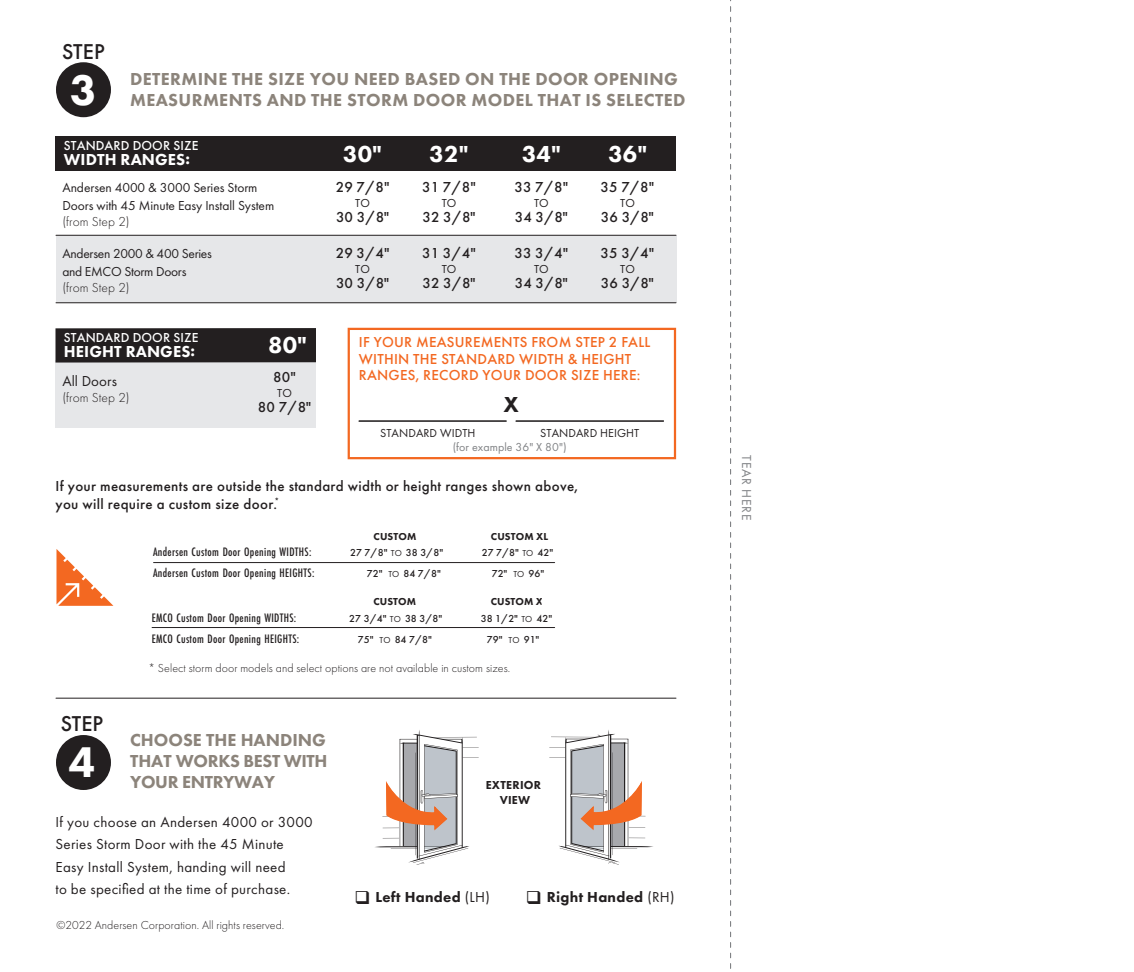
<style>
.page{position:relative;width:1134px;height:972px;background:#fff}
.page>*{position:absolute;margin:0;border:0;box-sizing:border-box;transform-origin:0 0}
.t1{font:800 44.55px "Futura PT";color:#fff}
.t2{font:800 24px "Futura PT";letter-spacing:.005em;color:#fff}
.t3{font:800 22.5px "Futura PT";color:#231f20}
.t4{font:500 22.35px "Futura PT";color:#231f20}
.t5{font:800 18px/21px "Futura PT";letter-spacing:.02em;color:#8c847b}
.t6{font:800 16.5px "Futura PT";letter-spacing:.005em;color:#fff}
.t7{font:500 15px/18px "Futura PT";letter-spacing:.02em;color:#231f20}
.t8{font:15px/22.5px "Futura PT";letter-spacing:.02em;color:#231f20}
.t9{font:500 15px/16.5px "Futura PT";letter-spacing:.015em;color:#f36821}
.t10{font:800 15px "Futura PT";letter-spacing:.02em;color:#231f20}
.t11{font:13.5px/18px "Futura PT";letter-spacing:-.005em;color:#231f20}
.t12{font:300 13.5px "Futura PT";letter-spacing:.005em;color:#231f20}
.t13{font:500 13.5px "Futura PT";letter-spacing:.005em;color:#fff}
.t14{font:13.5px "Futura PT";letter-spacing:.05em;color:#808285}
.t15{font:500 12.75px "Futura PT Cond";letter-spacing:.025em;color:#231f20}
.t16{font:300 12px "Futura PT";letter-spacing:.005em;color:#231f20}
.t17{font:12px "Futura PT";letter-spacing:.005em;color:#231f20}
.t18{font:12px "Futura PT";letter-spacing:.005em;color:#808285}
.t19{font:800 12px/14.4px "Futura PT";letter-spacing:.02em;color:#231f20;text-align:center}
.t20{font:500 10.5px "Futura PT";color:#231f20}
.t21{font:800 10.5px "Futura PT";letter-spacing:.015em;color:#231f20}
.s1{font-weight:400;font-size:9px}
.s2{font-weight:400}
</style>
<div class="page">
<div style="left:56px;top:235px;width:620px;height:68px;background:#e6e7e9"></div>
<div style="left:56px;top:360px;width:260px;height:67px;background:#e6e7e9"></div>
<div style="left:348px;top:328px;width:328px;height:131px;border:2px solid #f36821"></div>
<div style="left:56px;top:137px;width:620px;height:34px;background:#231f20"></div>
<div style="left:56px;top:62px;width:55px;height:55px;background:#231f20;border-radius:50%"></div>
<div style="left:56px;top:735px;width:55px;height:55px;background:#231f20;border-radius:50%"></div>
<div style="left:55px;top:328px;width:261px;height:35px;background:#231f20"></div>
<hr style="left:359px;top:420px;width:148px;height:2px;background:#231f20">
<hr style="left:516px;top:420px;width:148px;height:2px;background:#231f20">
<svg style="left:57px;top:549px;width:56px;height:57px"></svg>
<hr style="left:154px;top:562px;width:401px;height:1px;background:#231f20">
<hr style="left:56px;top:698px;width:620px;height:1px;background:#231f20">
<hr style="left:56px;top:302px;width:620px;height:1px;background:#231f20">
<hr style="left:56px;top:235px;width:620px;height:1px;background:#231f20">
<svg style="left:730px;top:0;width:1px;height:969px"></svg>
<hr style="left:152px;top:627px;width:403px;height:1px;background:#231f20">
<svg style="left:549px;top:562px;width:105px;height:303px"></svg>
<svg style="left:374px;top:562px;width:105px;height:303px"></svg>
<h3 class="t4" style="left:62px;top:38px;width:44px">STEP</h3>
<h1 class="t1" style="left:70px;top:62px;width:28px">3</h1>
<p class="t5" style="left:130px;top:68px;width:557px">DETERMINE THE SIZE YOU NEED BASED ON THE DOOR OPENING<br>MEASURMENTS AND THE STORM DOOR MODEL THAT IS SELECTED</p>
<p class="t13" style="left:64px;top:138px;width:136px">STANDARD DOOR SIZE</p>
<p class="t6" style="left:64px;top:150px;width:128px">WIDTH RANGES:</p>
<h2 class="t2" style="left:343px;top:139px;width:40px">30"</h2>
<p class="t7" style="left:336px;top:178px;width:55px">29 7/8"</p>
<p class="t17" style="left:355px;top:196px;width:16px">TO</p>
<p class="t7" style="left:336px;top:208px;width:55px">30 3/8"</p>
<p class="t11" style="left:62px;top:178px;width:213px">Andersen 4000 &amp; 3000 Series Storm<br>Doors with 45 Minute Easy Install System</p>
<p class="t12" style="left:62px;top:214px;width:69px">(from Step 2)</p>
<p class="t11" style="left:62px;top:244px;width:151px">Andersen 2000 &amp; 400 Series and EMCO Storm Doors</p>
<p class="t12" style="left:62px;top:280px;width:69px">(from Step 2)</p>
<p class="t7" style="left:336px;top:244px;width:55px">29 3/4"</p>
<p class="t17" style="left:355px;top:262px;width:16px">TO</p>
<p class="t7" style="left:336px;top:274px;width:55px">30 3/8"</p>
<h2 class="t2" style="left:430px;top:139px;width:40px">32"</h2>
<p class="t7" style="left:422px;top:178px;width:55px">31 7/8"</p>
<p class="t17" style="left:442px;top:196px;width:16px">TO</p>
<p class="t7" style="left:422px;top:208px;width:55px">32 3/8"</p>
<p class="t7" style="left:422px;top:244px;width:55px">31 3/4"</p>
<p class="t17" style="left:442px;top:262px;width:16px">TO</p>
<p class="t7" style="left:422px;top:274px;width:55px">32 3/8"</p>
<h2 class="t2" style="left:522px;top:139px;width:40px">34"</h2>
<p class="t7" style="left:515px;top:178px;width:55px">33 7/8"</p>
<p class="t17" style="left:534px;top:196px;width:16px">TO</p>
<p class="t7" style="left:515px;top:208px;width:55px">34 3/8"</p>
<p class="t7" style="left:515px;top:244px;width:55px">33 3/4"</p>
<p class="t17" style="left:534px;top:262px;width:16px">TO</p>
<p class="t7" style="left:515px;top:274px;width:55px">34 3/8"</p>
<h2 class="t2" style="left:608px;top:139px;width:40px">36"</h2>
<p class="t7" style="left:601px;top:178px;width:55px">35 7/8"</p>
<p class="t17" style="left:620px;top:196px;width:16px">TO</p>
<p class="t7" style="left:601px;top:208px;width:55px">36 3/8"</p>
<p class="t7" style="left:601px;top:244px;width:55px">35 3/4"</p>
<p class="t17" style="left:620px;top:262px;width:16px">TO</p>
<p class="t7" style="left:601px;top:274px;width:55px">36 3/8"</p>
<p class="t13" style="left:64px;top:329px;width:136px">STANDARD DOOR SIZE</p>
<p class="t6" style="left:64px;top:341px;width:133px">HEIGHT RANGES:</p>
<h2 class="t2" style="left:268px;top:330px;width:40px">80"</h2>
<p class="t7" style="left:273px;top:368px;width:24px">80"</p>
<p class="t17" style="left:277px;top:386px;width:16px">TO</p>
<p class="t7" style="left:258px;top:398px;width:55px">80 7/8"</p>
<p class="t8" style="left:62px;top:370px;width:56px">All Doors</p>
<p class="t12" style="left:62px;top:390px;width:69px">(from Step 2)</p>
<p class="t9" style="left:359px;top:334px;width:293px">IF YOUR MEASUREMENTS FROM STEP 2 FALL<br>WITHIN THE STANDARD WIDTH &amp; HEIGHT<br>RANGES, RECORD YOUR DOOR SIZE HERE:</p>
<h3 class="t3" style="left:503px;top:391px;width:17px">X</h3>
<p class="t17" style="left:380px;top:426px;width:97px">STANDARD WIDTH</p>
<p class="t17" style="left:540px;top:426px;width:101px">STANDARD HEIGHT</p>
<p class="t18" style="left:453px;top:440px;width:115px">(for example 36" X 80")</p>
<p class="t7" style="left:56px;top:477px;width:524px">If your measurements are outside the standard width or height ranges shown above, you will require a custom size door.<sup>*</sup></p>
<p class="t21" style="left:374px;top:530px;width:44px">CUSTOM</p>
<p class="t21" style="left:491px;top:530px;width:59px">CUSTOM XL</p>
<p class="t15" style="left:153px;top:545px;width:160px">Andersen Custom Door Opening WIDTHS:</p>
<p class="t20" style="left:350px;top:547px;width:95px">27 7/8" <span class="s1">TO</span> 38 3/8"</p>
<p class="t20" style="left:482px;top:547px;width:73px">27 7/8" <span class="s1">TO</span> 42"</p>
<p class="t15" style="left:153px;top:566px;width:163px">Andersen Custom Door Opening HEIGHTS:</p>
<p class="t20" style="left:367px;top:568px;width:76px">72" <span class="s1">TO</span> 84 7/8"</p>
<p class="t20" style="left:492px;top:568px;width:54px">72" <span class="s1">TO</span> 96"</p>
<p class="t21" style="left:373px;top:595px;width:44px">CUSTOM</p>
<p class="t21" style="left:491px;top:595px;width:59px">CUSTOM XL</p>
<p class="t15" style="left:152px;top:610px;width:146px">EMCO Custom Door Opening WIDTHS:</p>
<p class="t20" style="left:349px;top:612px;width:95px">27 3/4" <span class="s1">TO</span> 38 3/8"</p>
<p class="t20" style="left:481px;top:612px;width:73px">38 1/2" <span class="s1">TO</span> 42"</p>
<p class="t15" style="left:152px;top:631px;width:149px">EMCO Custom Door Opening HEIGHTS:</p>
<p class="t20" style="left:358px;top:633px;width:76px">75" <span class="s1">TO</span> 84 7/8"</p>
<p class="t20" style="left:487px;top:633px;width:54px">79" <span class="s1">TO</span> 91"</p>
<h3 class="t4" style="left:61px;top:710px;width:44px">STEP</h3>
<h1 class="t1" style="left:69px;top:735px;width:28px">4</h1>
<p class="t16" style="left:149px;top:661px;width:363px">* Select storm door models and select options are not available in custom sizes.</p>
<p class="t5" style="left:130px;top:729px;width:199px;text-align:justify">CHOOSE THE HANDING THAT WORKS BEST WITH YOUR ENTRYWAY</p>
<p class="t19" style="left:486px;top:778px;width:57px">EXTERIOR<br>VIEW</p>
<p class="t8" style="left:56px;top:810px;width:259px">If you choose an Andersen 4000 or 3000<br>Series Storm Door with the 45 Minute Easy Install System, handing will need<br>to be specified at the time of purchase.</p>
<p class="t16" style="left:56px;top:918px;width:229px">©2022 Andersen Corporation. All rights reserved.</p>
<p class="t10" style="left:355px;top:888px;width:137px">❑ Left Handed <span class="s2">(LH)</span></p>
<p class="t10" style="left:526px;top:888px;width:150px">❑ Right Handed <span class="s2">(RH)</span></p>
<p class="t14" style="left:755px;top:455px;width:66px;rotate:90deg">TEAR HERE</p>
</div>
